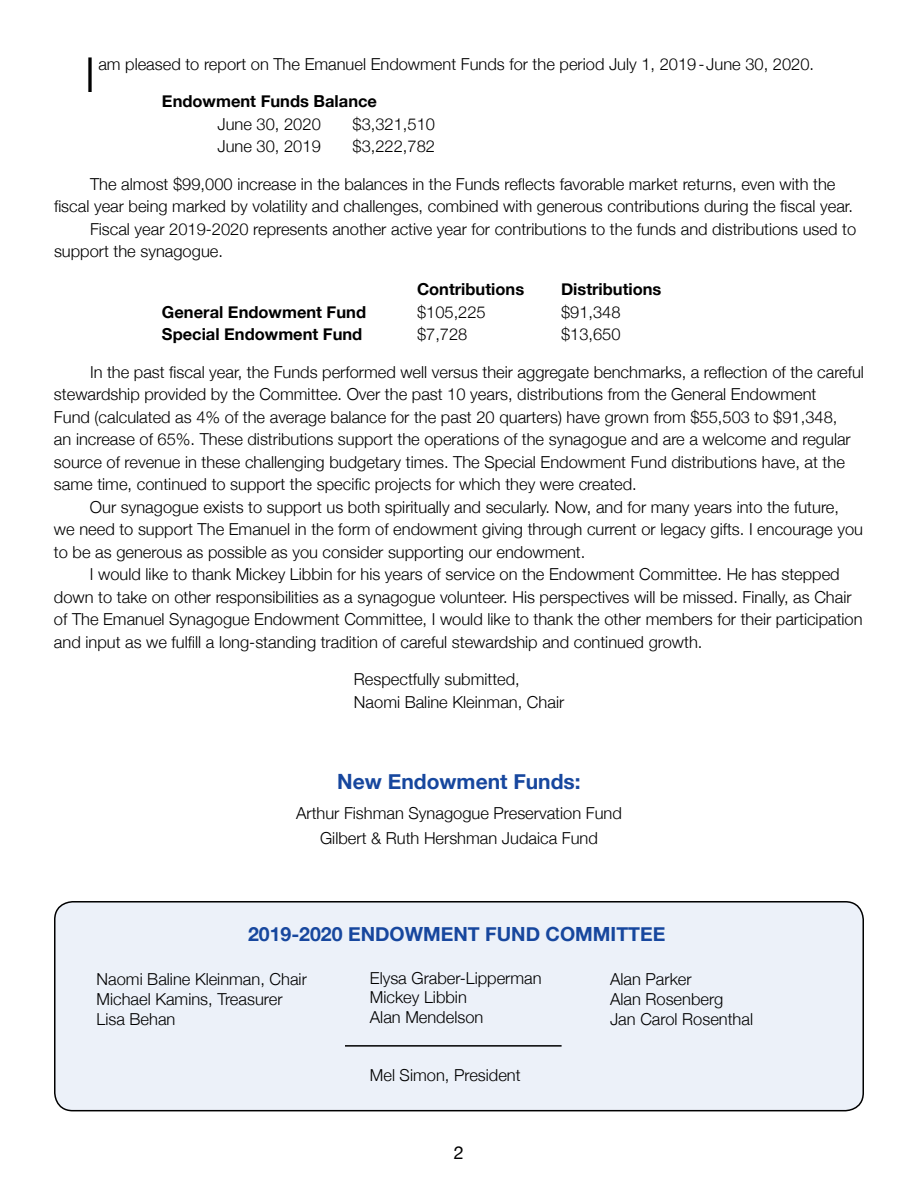
<style>
.page{position:relative;width:918px;height:1188px;background:#fff}
.page>*{position:absolute;margin:0;border:0;box-sizing:border-box;transform-origin:0 0}
.t1{font:300 48px "Helvetica Neue";color:#000}
.t2{font:700 21px "Helvetica Neue";color:#17479e}
.t3{font:700 19.5px "Helvetica Neue";color:#17479e}
.t4{font:18px "Helvetica Neue";color:#000}
.t5{font:300 16.5px/19.8px "Helvetica Neue";color:#000}
.t6{font:700 16.5px "Helvetica Neue";color:#000}
</style>
<div class="page">
<div style="left:55px;top:902px;width:808px;height:209px;background:#ecf1f9;border-radius:18px"></div>
<div style="left:54px;top:901px;width:810px;height:210px;border:2px solid #000;border-radius:18px"></div>
<hr style="left:345px;top:1045px;width:217px;height:2px;background:#000">
<h1 class="t1" style="left:85px;top:37px;width:12px">I</h1>
<p class="t5" style="left:98px;top:53px;width:717px">am pleased to report on The Emanuel Endowment Funds for the period July 1, 2019-June 30, 2020.</p>
<p class="t6" style="left:162px;top:89px;width:217px">Endowment Funds Balance</p>
<p class="t5" style="left:218px;top:113px;width:105px">June 30, 2020</p>
<p class="t5" style="left:353px;top:113px;width:84px">$3,321,510</p>
<p class="t5" style="left:218px;top:136px;width:105px">June 30, 2019</p>
<p class="t5" style="left:353px;top:136px;width:84px">$3,222,782</p>
<p class="t5" style="left:90px;top:173px;width:747px">The almost $99,000 increase in the balances in the Funds reflects favorable market returns, even with the</p>
<p class="t5" style="left:54px;top:196px;width:801px">fiscal year being marked by volatility and challenges, combined with generous contributions during the fiscal year.</p>
<p class="t5" style="left:90px;top:218px;width:768px">Fiscal year 2019-2020 represents another active year for contributions to the funds and distributions used to</p>
<p class="t5" style="left:54px;top:241px;width:171px">support the synagogue.</p>
<p class="t6" style="left:417px;top:276px;width:109px">Contributions</p>
<p class="t6" style="left:561px;top:276px;width:102px">Distributions</p>
<p class="t6" style="left:162px;top:299px;width:206px">General Endowment Fund</p>
<p class="t5" style="left:417px;top:301px;width:70px">$105,225</p>
<p class="t5" style="left:561px;top:301px;width:61px">$91,348</p>
<p class="t6" style="left:162px;top:321px;width:202px">Special Endowment Fund</p>
<p class="t5" style="left:417px;top:323px;width:52px">$7,728</p>
<p class="t5" style="left:561px;top:323px;width:61px">$13,650</p>
<p class="t5" style="left:90px;top:361px;width:775px">In the past fiscal year, the Funds performed well versus their aggregate benchmarks, a reflection of the careful</p>
<p class="t5" style="left:54px;top:383px;width:764px">stewardship provided by the Committee. Over the past 10 years, distributions from the General Endowment</p>
<p class="t5" style="left:54px;top:406px;width:785px">Fund (calculated as 4% of the average balance for the past 20 quarters) have grown from $55,503 to $91,348,</p>
<p class="t5" style="left:54px;top:428px;width:798px">an increase of 65%. These distributions support the operations of the synagogue and are a welcome and regular</p>
<p class="t5" style="left:54px;top:451px;width:792px">source of revenue in these challenging budgetary times. The Special Endowment Fund distributions have, at the</p>
<p class="t5" style="left:54px;top:473px;width:584px">same time, continued to support the specific projects for which they were created.</p>
<p class="t5" style="left:90px;top:496px;width:751px">Our synagogue exists to support us both spiritually and secularly. Now, and for many years into the future,</p>
<p class="t5" style="left:54px;top:518px;width:811px">we need to support The Emanuel in the form of endowment giving through current or legacy gifts. I encourage you</p>
<p class="t5" style="left:54px;top:541px;width:533px">to be as generous as possible as you consider supporting our endowment.</p>
<p class="t5" style="left:90px;top:563px;width:751px">I would like to thank Mickey Libbin for his years of service on the Endowment Committee. He has stepped</p>
<p class="t5" style="left:54px;top:586px;width:799px">down to take on other responsibilities as a synagogue volunteer. His perspectives will be missed. Finally, as Chair</p>
<p class="t5" style="left:54px;top:608px;width:810px">of The Emanuel Synagogue Endowment Committee, I would like to thank the other members for their participation</p>
<p class="t5" style="left:54px;top:631px;width:650px">and input as we fulfill a long-standing tradition of careful stewardship and continued growth.</p>
<p class="t5" style="left:354px;top:667px;width:212px;line-height:22.5px">Respectfully submitted,<br>Naomi Baline Kleinman, Chair</p>
<p class="t2" style="left:337px;top:765px;width:245px">New Endowment Funds:</p>
<p class="t5" style="left:296px;top:799px;width:327px;line-height:25.5px;text-align:center">Arthur Fishman Synagogue Preservation Fund<br>Gilbert &amp; Ruth Hershman Judaica Fund</p>
<p class="t3" style="left:248px;top:919px;width:419px">2019-2020 ENDOWMENT FUND COMMITTEE</p>
<p class="t5" style="left:370px;top:967px;width:173px">Elysa Graber-Lipperman<br>Mickey Libbin<br>Alan Mendelson</p>
<p class="t5" style="left:610px;top:968px;width:145px">Alan Parker<br>Alan Rosenberg<br>Jan Carol Rosenthal</p>
<p class="t5" style="left:97px;top:968px;width:212px">Naomi Baline Kleinman, Chair<br>Michael Kamins, Treasurer<br>Lisa Behan</p>
<p class="t5" style="left:370px;top:1064px;width:152px">Mel Simon, President</p>
<p class="t4" style="left:454px;top:1139px;width:12px">2</p>
</div>
